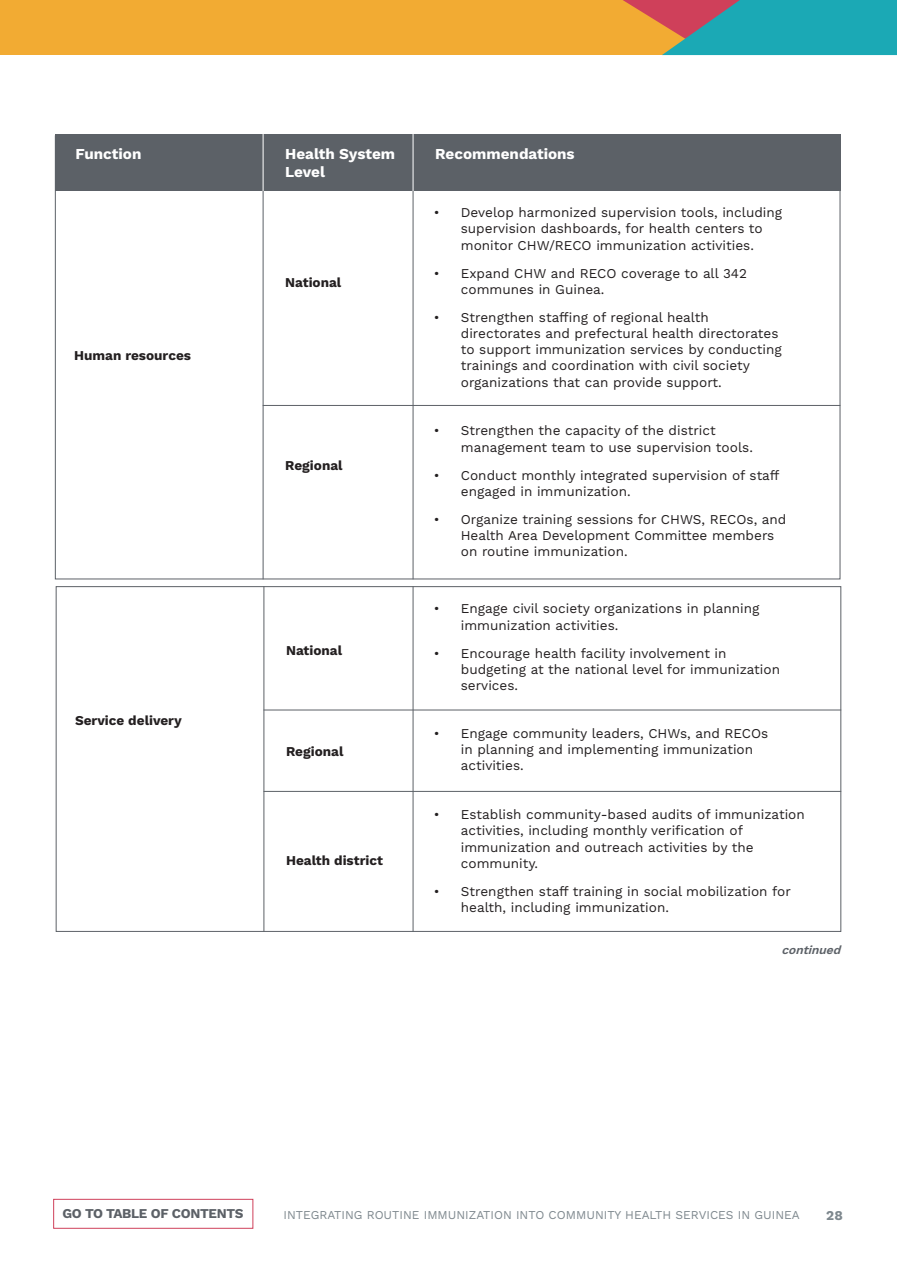
<style>
.page{position:relative;width:897px;height:1264px;background:#fff}
.page>*{position:absolute;margin:0;border:0;box-sizing:border-box;transform-origin:0 0}
.t1{font:700 15.15px/18.1px "Work Sans";color:#fff}
.t2{font:13.5px/16.2px "Work Sans";color:#231f20}
.t3{font:700 13.5px "Work Sans";color:#231f20}
.t4{font:700 13.5px "Work Sans";letter-spacing:-.025em;color:#5c6167}
.t5{font:700 13.5px "Work Sans";color:#7d878d}
.t6{font:12px "Work Sans";color:#7e888e}
.t7{font:italic 600 12px "Work Sans";color:#5c6167}
</style>
<div class="page">
<div style="left:0;top:0;width:896px;height:55px;background:#f2ab33"></div>
<svg style="left:623px;top:0;width:273px;height:55px;background:#539995"></svg>
<div style="left:53px;top:1199px;width:200px;height:29px;border:1px solid #cf405a"></div>
<hr style="left:263px;top:405px;width:577px;height:1px;background:#5c6167">
<hr style="left:263px;top:135px;width:1px;height:444px;background:#5c6167">
<hr style="left:412px;top:135px;width:1px;height:444px;background:#5c6167">
<hr style="left:263px;top:709px;width:578px;height:1px;background:#5c6167">
<hr style="left:263px;top:791px;width:578px;height:1px;background:#5c6167">
<hr style="left:263px;top:586px;width:1px;height:346px;background:#5c6167">
<hr style="left:412px;top:586px;width:1px;height:346px;background:#5c6167">
<div style="left:55px;top:135px;width:785px;height:56px;background:#5c6167"></div>
<hr style="left:263px;top:130px;width:1px;height:61px;background:#fff">
<hr style="left:412px;top:130px;width:1px;height:61px;background:#fff">
<p class="t1" style="left:75px;top:145px;width:118px">Axis of analysis</p>
<p class="t1" style="left:75px;top:145px;width:68px">Function</p>
<p class="t1" style="left:435px;top:145px;width:141px">Recommendations</p>
<p class="t1" style="left:285px;top:145px;width:111px">Health System<br>Level</p>
<p class="t3" style="left:74px;top:347px;width:118px">Human resources</p>
<p class="t3" style="left:75px;top:712px;width:108px">Service delivery</p>
<p class="t3" style="left:285px;top:274px;width:58px">National</p>
<p class="t3" style="left:285px;top:457px;width:59px">Regional</p>
<p class="t3" style="left:286px;top:642px;width:58px">National</p>
<p class="t3" style="left:286px;top:743px;width:59px">Regional</p>
<p class="t3" style="left:286px;top:852px;width:98px">Health district</p>
<p class="t2" style="left:434px;top:205px;width:350px;text-align:center">• Develop harmonized supervision tools, including supervision dashboards, for health centers to monitor CHW/RECO immunization activities.</p>
<p class="t2" style="left:461px;top:265px;width:288px;text-indent:-27px">• Expand CHW and RECO coverage to all 342 communes in Guinea.</p>
<p class="t2" style="left:461px;top:310px;width:322px;text-indent:-27px">• Strengthen staffing of regional health directorates and prefectural health directorates to support immunization services by conducting trainings and coordination with civil society organizations that can provide support.</p>
<p class="t2" style="left:461px;top:423px;width:293px;text-indent:-27px">• Strengthen the capacity of the district management team to use supervision tools.</p>
<p class="t2" style="left:461px;top:467px;width:320px;text-indent:-27px">• Conduct monthly integrated supervision of staff engaged in immunization.</p>
<p class="t2" style="left:461px;top:511px;width:327px;text-indent:-27px">• Organize training sessions for CHWS, RECOs, and<br>Health Area Development Committee members on routine immunization.</p>
<p class="t2" style="left:461px;top:601px;width:300px;text-indent:-27px">• Engage civil society organizations in planning immunization activities.</p>
<p class="t2" style="left:461px;top:645px;width:321px;text-indent:-27px">• Encourage health facility involvement in budgeting at the national level for immunization services.</p>
<p class="t2" style="left:461px;top:726px;width:309px;text-indent:-27px">• Engage community leaders, CHWs, and RECOs in planning and implementing immunization activities.</p>
<p class="t2" style="left:461px;top:807px;width:345px;text-indent:-27px">• Establish community-based audits of immunization activities, including monthly verification of immunization and outreach activities by the community.</p>
<p class="t2" style="left:461px;top:883px;width:331px;text-indent:-27px">• Strengthen staff training in social mobilization for health, including immunization.</p>
<p class="t7" style="left:781px;top:943px;width:64px">continued</p>
<p class="t4" style="left:63px;top:1205px;width:182px">GO TO TABLE OF CONTENTS</p>
<p class="t6" style="left:283px;top:1208px;width:517px">INTEGRATING ROUTINE IMMUNIZATION INTO COMMUNITY HEALTH SERVICES IN GUINEA</p>
<p class="t5" style="left:826px;top:1207px;width:18px">28</p>
</div>
